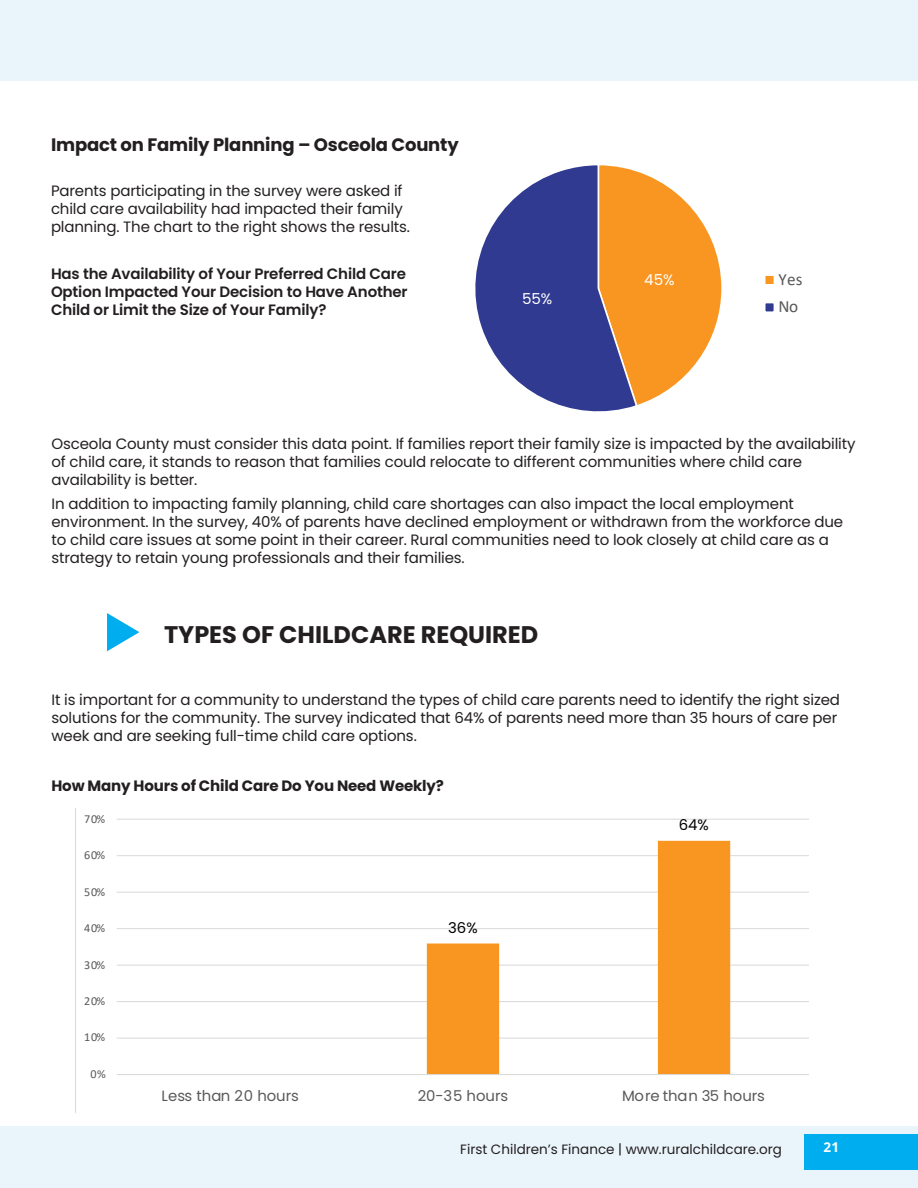
<style>
.page{position:relative;width:918px;height:1188px;background:#fff}
.page>*{position:absolute;margin:0;border:0;box-sizing:border-box;transform-origin:0 0}
.t1{font:700 24px "Poppins";color:#231f20}
.t2{font:700 18px "Poppins";letter-spacing:-.01em;color:#231f20}
.t3{font:17.25px/27.5px "Calibri";color:#595959}
.t4{font:15px/18px "Poppins";letter-spacing:-.01em;color:#231f20}
.t5{font:600 15px/18px "Poppins";letter-spacing:-.01em;color:#231f20;text-align:justify}
.t6{font:700 15px "Poppins";letter-spacing:-.01em;color:#231f20}
.t7{font:15px "Poppins";color:#fff}
.t8{font:14.85px "Poppins";letter-spacing:-.005em;color:#595959}
.t9{font:14.85px "Poppins";color:#000}
.t10{font:13.5px "Poppins";color:#231f20}
.t11{font:700 13.5px "Open Sans";color:#fff}
.t12{font:12.15px "Calibri";letter-spacing:.05em;color:#595959}
</style>
<div class="page">
<div style="left:0;top:0;width:918px;height:81px;background:#eaf4fb"></div>
<div style="left:0;top:1126px;width:918px;height:62px;background:#eaf4fb"></div>
<div style="left:804px;top:1134px;width:114px;height:35px;background:#00aeef"></div>
<svg style="left:107px;top:613px;width:32px;height:38px"></svg>
<svg style="left:475px;top:165px;width:299px;height:247px"></svg>
<svg style="left:75px;top:808px;width:734px;height:304px"></svg>
<p class="t2" style="left:51px;top:134px;width:409px">Impact on Family Planning – Osceola County</p>
<p class="t4" style="left:51px;top:182px;width:361px">Parents participating in the survey were asked if child care availability had impacted their family planning. The chart to the right shows the results.</p>
<p class="t5" style="left:51px;top:265px;width:358px">Has the Availability of Your Preferred Child Care Option Impacted Your Decision to Have Another Child or Limit the Size of Your Family?</p>
<p class="t7" style="left:522px;top:290px;width:32px">55%</p>
<p class="t7" style="left:644px;top:271px;width:32px">45%</p>
<p class="t3" style="left:779px;top:265px;width:25px">Yes<br>No</p>
<p class="t4" style="left:52px;top:435px;width:806px">Osceola County must consider this data point. If families report their family size is impacted by the availability of child care, it stands to reason that families could relocate to different communities where child care availability is better.</p>
<p class="t4" style="left:52px;top:495px;width:793px">In addition to impacting family planning, child care shortages can also impact the local employment environment. In the survey, 40% of parents have declined employment or withdrawn from the workforce due to child care issues at some point in their career. Rural communities need to look closely at child care as a strategy to retain young professionals and their families.</p>
<p class="t1" style="left:164px;top:621px;width:376px">TYPES OF CHILDCARE REQUIRED</p>
<p class="t4" style="left:52px;top:691px;width:790px">It is important for a community to understand the types of child care parents need to identify the right sized solutions for the community. The survey indicated that 64% of parents need more than 35 hours of care per week and are seeking full-time child care options.</p>
<p class="t6" style="left:52px;top:778px;width:394px">How Many Hours of Child Care Do You Need Weekly?</p>
<p class="t12" style="left:84px;top:810px;width:22px">70%</p>
<p class="t12" style="left:84px;top:847px;width:22px">60%</p>
<p class="t12" style="left:84px;top:883px;width:22px">50%</p>
<p class="t12" style="left:84px;top:920px;width:22px">40%</p>
<p class="t12" style="left:84px;top:956px;width:22px">30%</p>
<p class="t12" style="left:84px;top:993px;width:22px">20%</p>
<p class="t12" style="left:84px;top:1029px;width:22px">10%</p>
<p class="t12" style="left:90px;top:1065px;width:17px">0%</p>
<p class="t9" style="left:448px;top:919px;width:31px">36%</p>
<p class="t9" style="left:679px;top:816px;width:32px">64%</p>
<p class="t8" style="left:161px;top:1087px;width:139px">Less than 20 hours</p>
<p class="t8" style="left:418px;top:1087px;width:92px">20-35 hours</p>
<p class="t8" style="left:622px;top:1087px;width:144px">More than 35 hours</p>
<p class="t10" style="left:460px;top:1141px;width:323px">First Children’s Finance | www.ruralchildcare.org</p>
<p class="t11" style="left:824px;top:1138px;width:17px">21</p>
</div>
